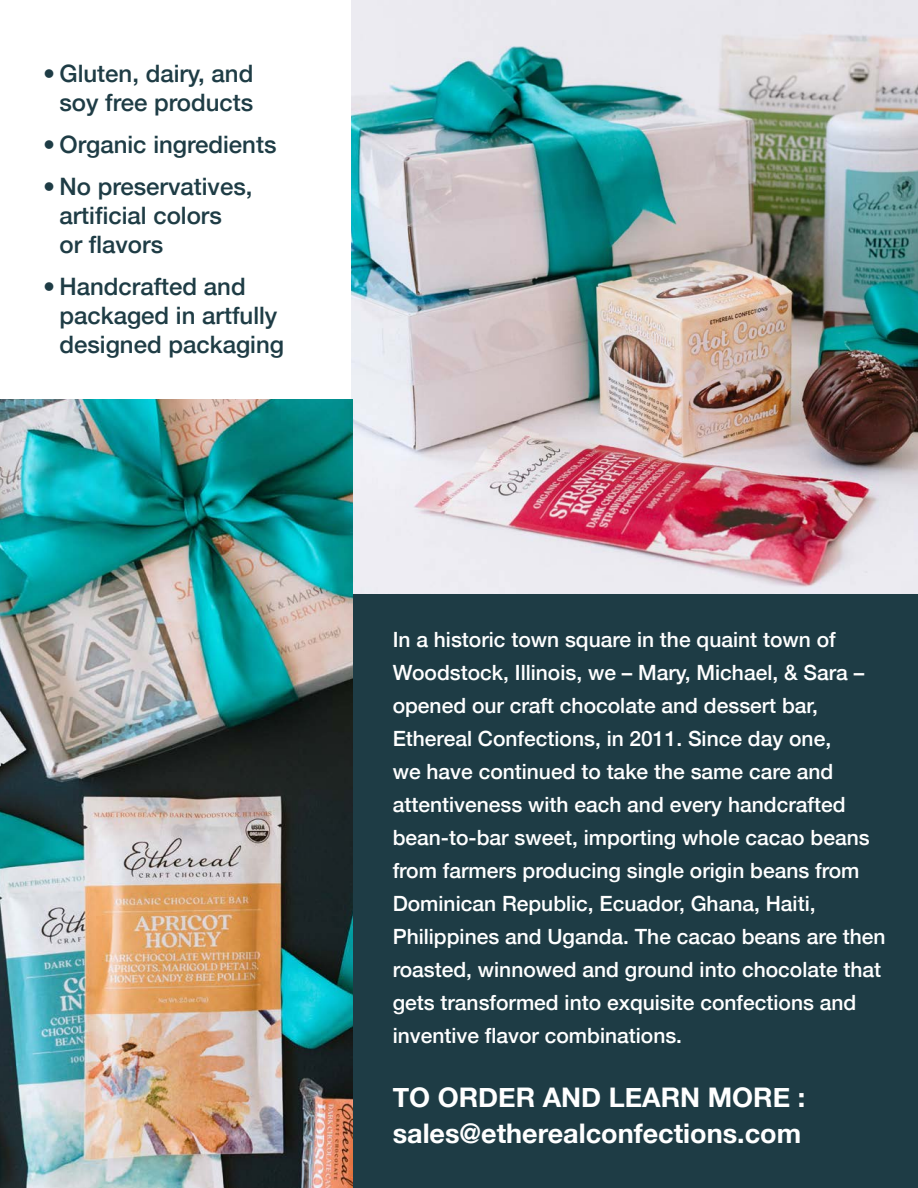
<style>
.page{position:relative;width:918px;height:1188px;background:#fff}
.page>*{position:absolute;margin:0;border:0;box-sizing:border-box;transform-origin:0 0}
.t1{font:700 27px "Helvetica Neue";color:#fff}
.t2{font:500 24px "Helvetica Neue";color:#1e3c45}
.t3{font:500 21px/33px "Helvetica Neue";color:#fff}
</style>
<div class="page">
<div style="left:353px;top:594px;width:565px;height:594px;background:#1e3c45"></div>
<img style="left:351px;top:0;width:567px;height:594px">
<img style="left:0;top:400px;width:353px;height:788px">
<p class="t2" style="left:43px;top:54px;width:212px">• Gluten, dairy, and</p>
<p class="t2" style="left:59px;top:83px;width:195px">soy free products</p>
<p class="t2" style="left:43px;top:125px;width:235px">• Organic ingredients</p>
<p class="t2" style="left:43px;top:167px;width:211px">• No preservatives,</p>
<p class="t2" style="left:59px;top:196px;width:164px">artificial colors</p>
<p class="t2" style="left:59px;top:225px;width:105px">or flavors</p>
<p class="t2" style="left:43px;top:267px;width:204px">• Handcrafted and</p>
<p class="t2" style="left:59px;top:296px;width:219px">packaged in artfully</p>
<p class="t2" style="left:59px;top:325px;width:226px">designed packaging</p>
<p class="t3" style="left:393px;top:621px;width:494px">In a historic town square in the quaint town of Woodstock, Illinois, we – Mary, Michael, &amp; Sara – opened our craft chocolate and dessert bar, Ethereal Confections, in 2011. Since day one,<br>we have continued to take the same care and attentiveness with each and every handcrafted bean-to-bar sweet, importing whole cacao beans from farmers producing single origin beans from Dominican Republic, Ecuador, Ghana, Haiti, Philippines and Uganda. The cacao beans are then roasted, winnowed and ground into chocolate that gets transformed into exquisite confections and inventive flavor combinations.</p>
<p class="t1" style="left:393px;top:1077px;width:414px">TO ORDER AND LEARN MORE :</p>
<p class="t1" style="left:393px;top:1113px;width:410px">sales@etherealconfections.com</p>
</div>
